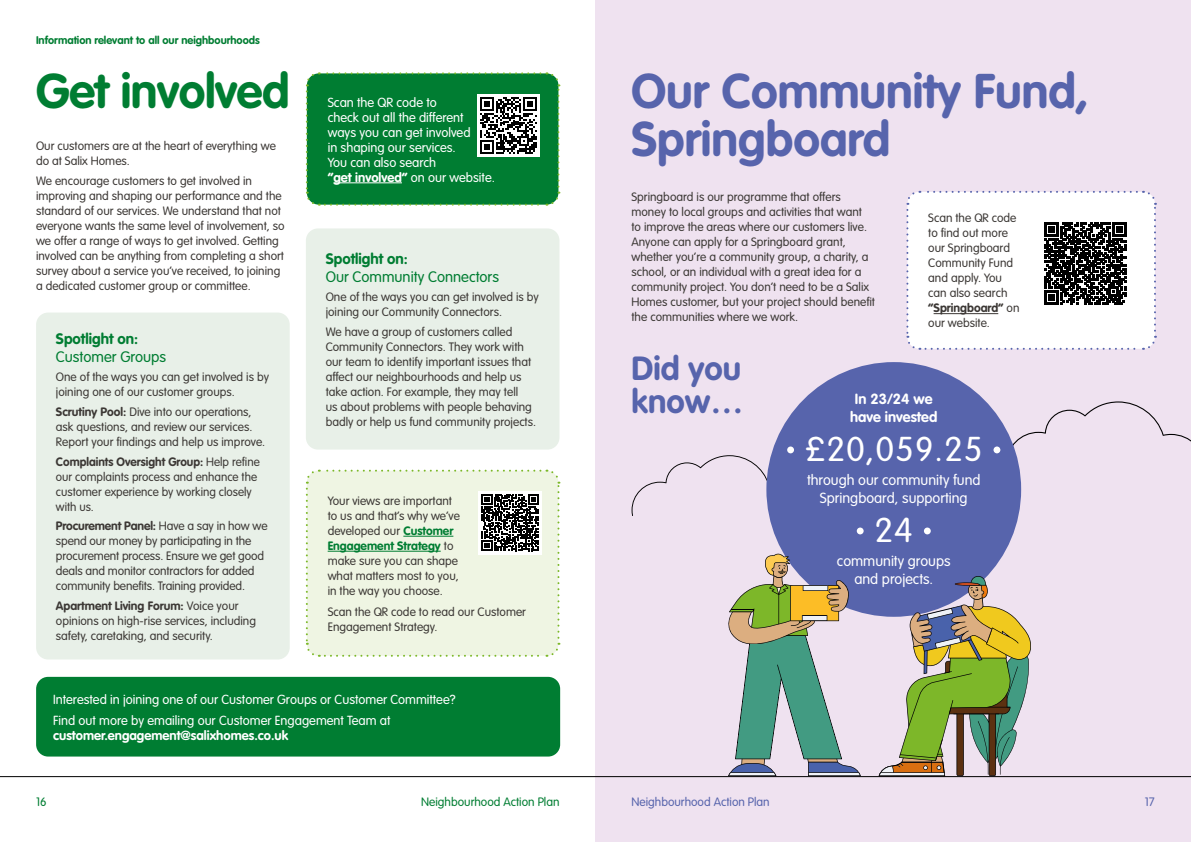
<style>
.page{position:relative;width:1191px;height:842px;background:#fff}
.page>*{position:absolute;margin:0;border:0;box-sizing:border-box;transform-origin:0 0}
.t1{font:700 48px/48px "VAG Rounded Std";color:#5764ac}
.t2{font:700 48px "VAG Rounded Std";letter-spacing:-.01em;color:#007d32}
.t3{font:300 34px "VAG Rounded Std";letter-spacing:.04em;color:#fff}
.t4{font:700 33px/33px "VAG Rounded Std";color:#5764ac}
.t5{font:300 15px "VAG Rounded Std";color:#007d32}
.t6{font:700 15px "VAG Rounded Std";color:#007d32}
.t7{font:300 14.5px/18.1px "VAG Rounded Std";color:#fff;text-align:center}
.t8{font:700 14.5px/18.1px "VAG Rounded Std";color:#fff;text-align:center}
.t9{font:300 13px/15px "VAG Rounded Std";color:#fff}
.t10{font:700 13px "VAG Rounded Std";color:#fff}
.t11{font:300 12px/15px "VAG Rounded Std";color:#3c3835}
.t12{font:300 12px "VAG Rounded Std";color:#007d32}
.t13{font:300 12px "VAG Rounded Std";color:#5764ac}
.t14{font:700 11px "VAG Rounded Std";color:#007d32}
.s1{font-weight:700}
.s2{font-weight:700;color:#007d32}
</style>
<div class="page">
<div style="left:595px;top:0;width:596px;height:842px;background:#efe2f0"></div>
<svg style="left:631px;top:455px;width:137px;height:61px"></svg>
<svg style="left:906px;top:190px;width:251px;height:160px;background:#dbdadc"></svg>
<svg style="left:1005px;top:401px;width:186px;height:69px"></svg>
<div style="left:766px;top:362px;width:255px;height:255px;background:#5764ac;border-radius:50%"></div>
<div style="left:787px;top:446px;width:7px;height:7px;background:#fff;border-radius:50%"></div>
<div style="left:993px;top:446px;width:7px;height:7px;background:#fff;border-radius:50%"></div>
<svg style="left:856px;top:527px;width:7px;height:7px"></svg>
<div style="left:924px;top:527px;width:6px;height:7px;background:#fff;border-radius:50%"></div>
<hr style="left:0;top:776px;width:1191px;height:1px;background:#000">
<svg style="left:728px;top:554px;width:132px;height:222px"></svg>
<svg style="left:878px;top:576px;width:153px;height:200px"></svg>
<svg style="left:305px;top:469px;width:255px;height:188px;background:#e3e9d8"></svg>
<div style="left:36px;top:313px;width:254px;height:346px;background:#e8f0e8;border-radius:12px"></div>
<div style="left:306px;top:228px;width:253px;height:222px;background:#e8f0e8;border-radius:12px"></div>
<div style="left:36px;top:677px;width:524px;height:79px;background:#007d32;border-radius:12px"></div>
<svg style="left:305px;top:72px;width:255px;height:134px;background:#198242"></svg>
<p class="t14" style="left:36px;top:34px;width:225px">Information relevant to all our neighbourhoods</p>
<h1 class="t2" style="left:36px;top:63px;width:255px">Get involved</h1>
<p class="t11" style="left:36px;top:138px;width:241px">Our customers are at the heart of everything we do at Salix Homes.</p>
<p class="t11" style="left:36px;top:174px;width:250px">We encourage customers to get involved in improving and shaping our performance and the standard of our services. We understand that not everyone wants the same level of involvement, so we offer a range of ways to get involved. Getting involved can be anything from completing a short survey about a service you’ve received, to joining a dedicated customer group or committee.</p>
<p class="t6" style="left:56px;top:330px;width:84px">Spotlight on:</p>
<p class="t5" style="left:56px;top:348px;width:112px">Customer Groups</p>
<p class="t11" style="left:56px;top:370px;width:214px">One of the ways you can get involved is by joining one of our customer groups.</p>
<p class="t11" style="left:56px;top:405px;width:211px"><span class="s1">Scrutiny Pool:</span> Dive into our operations, ask questions, and review our services.<br>Report your findings and help us improve.</p>
<p class="t11" style="left:56px;top:454px;width:205px"><span class="s1">Complaints Oversight Group:</span> Help refine our complaints process and enhance the customer experience by working closely with us.</p>
<p class="t11" style="left:56px;top:519px;width:213px"><span class="s1">Procurement Panel:</span> Have a say in how we spend our money by participating in the procurement process. Ensure we get good deals and monitor contractors for added community benefits. Training provided.</p>
<p class="t11" style="left:56px;top:598px;width:202px"><span class="s1">Apartment Living Forum:</span> Voice your opinions on high-rise services, including safety, caretaking, and security.</p>
<p class="t9" style="left:328px;top:95px;width:169px">Scan the QR code to<br>check out all the different ways you can get involved<br>in shaping our services.<br>You can also search<br><span class="s1">“get involved”</span> on our website.</p>
<p class="t6" style="left:326px;top:250px;width:84px">Spotlight on:</p>
<p class="t5" style="left:326px;top:268px;width:175px">Our Community Connectors</p>
<p class="t11" style="left:326px;top:290px;width:214px">One of the ways you can get involved is by joining our Community Connectors.</p>
<p class="t11" style="left:326px;top:325px;width:212px">We have a group of customers called Community Connectors. They work with our team to identify important issues that affect our neighbourhoods and help us take action. For example, they may tell<br>us about problems with people behaving badly or help us fund community projects.</p>
<p class="t11" style="left:328px;top:494px;width:134px">Your views are important to us and that’s why we’ve developed our <span class="s2">Customer<br>Engagement Strategy</span> to make sure you can shape what matters most to you, in the way you choose.</p>
<p class="t11" style="left:328px;top:604px;width:200px">Scan the QR code to read our Customer<br>Engagement Strategy.</p>
<p class="t9" style="left:53px;top:689px;width:404px;line-height:20.7px">Interested in joining one of our Customer Groups or Customer Committee?<br>Find out more by emailing our Customer Engagement Team at</p>
<p class="t10" style="left:53px;top:727px;width:237px">customer.engagement@salixhomes.co.uk</p>
<p class="t12" style="left:36px;top:795px;width:12px">16</p>
<p class="t12" style="left:421px;top:795px;width:140px">Neighbourhood Action Plan</p>
<h1 class="t1" style="left:631px;top:69px;width:459px">Our Community Fund,<br>Springboard</h1>
<p class="t11" style="left:631px;top:190px;width:245px">Springboard is our programme that offers money to local groups and activities that want<br>to improve the areas where our customers live.<br>Anyone can apply for a Springboard grant, whether you’re a community group, a charity, a school, or an individual with a great idea for a community project. You don’t need to be a Salix Homes customer, but your project should benefit the communities where we work.</p>
<p class="t11" style="left:928px;top:211px;width:93px">Scan the QR code to find out more our Springboard<br>Community Fund and apply. You can also search <span class="s1">“Springboard”</span> on our website.</p>
<h3 class="t4" style="left:631px;top:353px;width:113px">Did you know…</h3>
<p class="t8" style="left:850px;top:390px;width:89px">In 23/24 we have invested</p>
<h2 class="t3" style="left:805px;top:430px;width:178px">£20,059.25</h2>
<p class="t7" style="left:807px;top:471px;width:175px">through our community fund<br>Springboard, supporting</p>
<h2 class="t3" style="left:875px;top:511px;width:39px">24</h2>
<p class="t7" style="left:837px;top:552px;width:115px">community groups and projects.</p>
<p class="t13" style="left:631px;top:795px;width:140px">Neighbourhood Action Plan</p>
<p class="t13" style="left:1144px;top:795px;width:12px">17</p>
</div>
